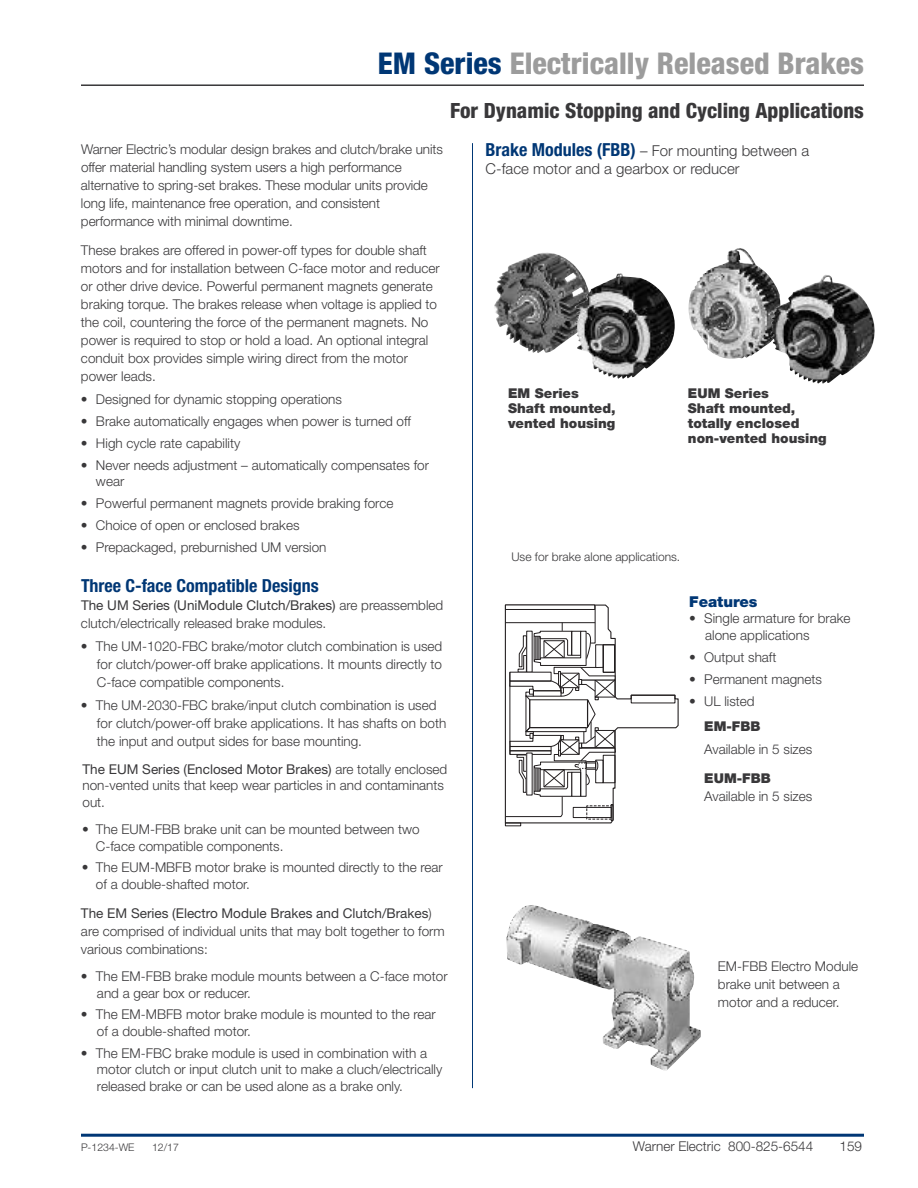
<style>
.page{position:relative;width:918px;height:1188px;background:#fff}
.page>*{position:absolute;margin:0;border:0;box-sizing:border-box;transform-origin:0 0}
.t1{font:800 condensed 30px "Helvetica Neue LT Std";color:#9c9c9c}
.t2{font:800 condensed 21px "Helvetica Neue LT Std";color:#39383a}
.t3{font:700 condensed 18px "Helvetica Neue LT Std";color:#003775}
.t4{font:300 15px/18px "Helvetica Neue LT Std";color:#39383a}
.t5{font:900 15px "Helvetica Neue LT Std";color:#003775}
.t6{font:300 13.5px/18px "Helvetica Neue LT Std";color:#39383a}
.t7{font:900 13.5px/15px "Helvetica Neue LT Std";color:#39383a}
.t8{font:300 12px "Helvetica Neue LT Std";color:#39383a}
.t9{font:300 10.5px "Helvetica Neue LT Std";color:#39383a}
.s1{color:#003775}
.s2{font-weight:700;font-stretch:condensed;font-size:18px;color:#003775}
.s3{font-weight:400}
</style>
<div class="page">
<hr style="left:81px;top:1134px;width:783px;height:3px;background:#003775">
<hr style="left:81px;top:84px;width:783px;height:2px;background:#39383a">
<svg style="left:504px;top:604px;width:175px;height:220px"></svg>
<hr style="left:510px;top:672px;width:1px;height:82px;background:#231f20">
<img style="left:506px;top:905px;width:195px;height:165px">
<hr style="left:472px;top:143px;width:1px;height:945px;background:#003775">
<img style="left:494px;top:252px;width:87px;height:101px">
<img style="left:688px;top:248px;width:83px;height:111px">
<img style="left:574px;top:273px;width:101px;height:106px">
<img style="left:771px;top:275px;width:104px;height:109px">
<h1 class="t1" style="left:378px;top:53px;width:488px"><span class="s1">EM Series</span> Electrically Released Brakes</h1>
<h2 class="t2" style="left:450px;top:103px;width:416px">For Dynamic Stopping and Cycling Applications</h2>
<p class="t4" style="left:486px;top:143px;width:325px"><span class="s2">Brake Modules (FBB)</span> – For mounting between a<br>C-face motor and a gearbox or reducer</p>
<p class="t6" style="left:81px;top:141px;width:363px">Warner Electric’s modular design brakes and clutch/brake units offer material handling system users a high performance alternative to spring-set brakes. These modular units provide long life, maintenance free operation, and consistent performance with minimal downtime.</p>
<p class="t6" style="left:81px;top:242px;width:360px">These brakes are offered in power-off types for double shaft motors and for installation between C-face motor and reducer or other drive device. Powerful permanent magnets generate braking torque. The brakes release when voltage is applied to the coil, countering the force of the permanent magnets. No power is required to stop or hold a load. An optional integral conduit box provides simple wiring direct from the motor power leads.</p>
<p class="t6" style="left:81px;top:392px;width:263px">• Designed for dynamic stopping operations</p>
<p class="t6" style="left:81px;top:414px;width:331px">• Brake automatically engages when power is turned off</p>
<p class="t6" style="left:81px;top:435px;width:161px">• High cycle rate capability</p>
<p class="t6" style="left:96px;top:458px;width:335px;line-height:16.5px;text-indent:-15px">• Never needs adjustment – automatically compensates for wear</p>
<p class="t6" style="left:81px;top:496px;width:314px">• Powerful permanent magnets provide braking force</p>
<p class="t6" style="left:81px;top:518px;width:220px">• Choice of open or enclosed brakes</p>
<p class="t6" style="left:81px;top:540px;width:247px">• Prepackaged, preburnished UM version</p>
<h3 class="t3" style="left:81px;top:579px;width:239px">Three C-face Compatible Designs</h3>
<p class="t6" style="left:81px;top:597px;width:364px"><span class="s3">The UM Series (UniModule Clutch/Brakes)</span> are preassembled clutch/electrically released brake modules.</p>
<p class="t6" style="left:97px;top:639px;width:347px;text-align:justify;text-indent:-16px">• The UM-1020-FBC brake/motor clutch combination is used for clutch/power-off brake applications. It mounts directly to C-face compatible components.</p>
<p class="t6" style="left:97px;top:698px;width:351px;text-indent:-16px">• The UM-2030-FBC brake/input clutch combination is used for clutch/power-off brake applications. It has shafts on both the input and output sides for base mounting.</p>
<p class="t6" style="left:82px;top:762px;width:366px;line-height:16.5px"><span class="s3">The EUM Series (Enclosed Motor Brakes)</span> are totally enclosed non-vented units that keep wear particles in and contaminants out.</p>
<p class="t6" style="left:96px;top:822px;width:325px;line-height:16.5px;text-indent:-14px">• The EUM-FBB brake unit can be mounted between two<br>C-face compatible components.</p>
<p class="t6" style="left:96px;top:861px;width:348px;line-height:16.5px;text-indent:-14px">• The EUM-MBFB motor brake is mounted directly to the rear of a double-shafted motor.</p>
<p class="t6" style="left:81px;top:905px;width:365px"><span class="s3">The EM Series (Electro Module Brakes and Clutch/Brakes</span>) are comprised of individual units that may bolt together to form various combinations:</p>
<p class="t6" style="left:97px;top:969px;width:352px;line-height:16.5px;text-indent:-16px">• The EM-FBB brake module mounts between a C-face motor and a gear box or reducer.</p>
<p class="t6" style="left:97px;top:1008px;width:340px;line-height:16.5px;text-indent:-16px">• The EM-MBFB motor brake module is mounted to the rear of a double-shafted motor.</p>
<p class="t6" style="left:97px;top:1046px;width:347px;line-height:16.5px;text-indent:-16px">• The EM-FBC brake module is used in combination with a motor clutch or input clutch unit to make a cluch/electrically released brake or can be used alone as a brake only.</p>
<p class="t7" style="left:508px;top:387px;width:109px">EM Series<br>Shaft mounted, vented housing</p>
<p class="t7" style="left:688px;top:387px;width:140px">EUM Series<br>Shaft mounted, totally enclosed non-vented housing</p>
<p class="t8" style="left:511px;top:553px;width:170px">Use for brake alone applications.</p>
<p class="t5" style="left:689px;top:596px;width:70px">Features</p>
<p class="t6" style="left:705px;top:612px;width:147px;line-height:16.5px;text-indent:-16px">• Single armature for brake alone applications</p>
<p class="t6" style="left:689px;top:649px;width:89px">• Output shaft</p>
<p class="t6" style="left:689px;top:671px;width:134px">• Permanent magnets</p>
<p class="t6" style="left:689px;top:693px;width:67px">• UL listed</p>
<p class="t7" style="left:704px;top:720px;width:58px">EM-FBB</p>
<p class="t6" style="left:704px;top:742px;width:110px">Available in 5 sizes</p>
<p class="t7" style="left:704px;top:772px;width:68px">EUM-FBB</p>
<p class="t6" style="left:704px;top:788px;width:110px">Available in 5 sizes</p>
<p class="t6" style="left:718px;top:959px;width:142px">EM-FBB Electro Module brake unit between a motor and a reducer.</p>
<p class="t9" style="left:81px;top:1143px;width:55px">P-1234-WE</p>
<p class="t9" style="left:152px;top:1143px;width:28px">12/17</p>
<p class="t6" style="left:633px;top:1138px;width:182px">Warner Electric 800-825-6544</p>
<p class="t6" style="left:840px;top:1138px;width:24px">159</p>
</div>
